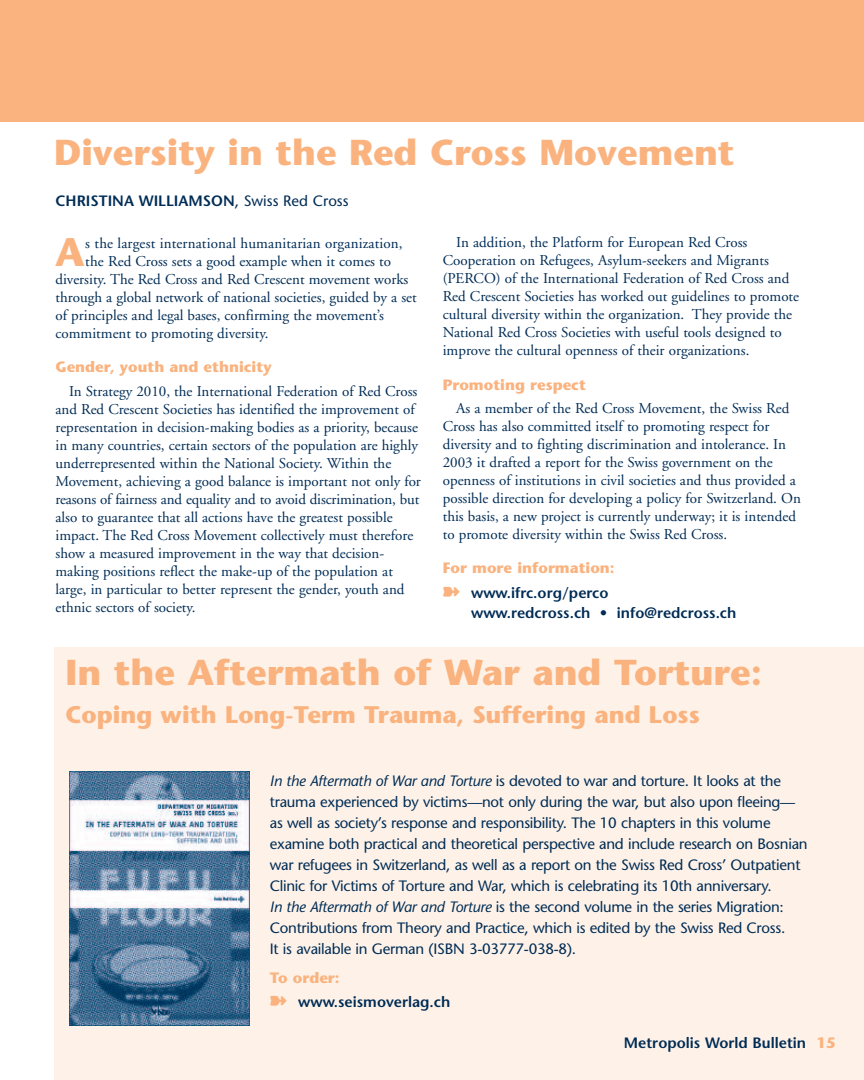
<style>
.page{position:relative;width:864px;height:1080px;background:#fff}
.page>*{position:absolute;margin:0;border:0;box-sizing:border-box;transform-origin:0 0}
.t1{font:700 39.9px "Stone Sans";color:#fab37f}
.t2{font:700 36px "Stone Sans";color:#fab37f}
.t3{font:700 24px "Stone Sans";color:#fab37f}
.t4{font:15px/18px "Adobe Garamond";color:#002c55}
.t5{font:15px/21px "Stone Sans";letter-spacing:-.015em;color:#002c55}
.t6{font:600 15px/23.4px "Stone Sans";color:#002c55}
.t7{font:700 15px/24.9px "Stone Sans";color:#fab37f}
.s1{font-weight:400}
.s2{font-weight:600;color:#002c55}
.s3{font-style:italic}
.s4{font-weight:700;color:#fab37f}
.s5{color:#fab37f}
</style>
<div class="page">
<div style="left:54px;top:647px;width:810px;height:433px;background:#fef2e8"></div>
<img style="left:69px;top:771px;width:180px;height:255px">
<div style="left:0;top:0;width:864px;height:122px;background:#fab37f"></div>
<h2 class="t2" style="left:54px;top:139px;width:682px">Diversity in the Red Cross Movement</h2>
<p class="t6" style="left:56px;top:191px;width:295px">CHRISTINA WILLIAMSON<span class="s1">, Swiss Red Cross</span></p>
<h1 class="t1" style="left:55px;top:237px;width:31px">A</h1>
<p class="t4" style="left:85px;top:236px;width:319px">s the largest international humanitarian organization,</p>
<p class="t4" style="left:85px;top:254px;width:307px">the Red Cross sets a good example when it comes to</p>
<p class="t4" style="left:56px;top:272px;width:354px">diversity. The Red Cross and Red Crescent movement works</p>
<p class="t4" style="left:56px;top:290px;width:363px">through a global network of national societies, guided by a set</p>
<p class="t4" style="left:56px;top:308px;width:330px">of principles and legal bases, confirming the movement’s</p>
<p class="t4" style="left:56px;top:326px;width:214px">commitment to promoting diversity.</p>
<p class="t7" style="left:56px;top:356px;width:218px">Gender, youth and ethnicity</p>
<p class="t4" style="left:56px;top:383px;width:367px;text-indent:14px">In Strategy 2010, the International Federation of Red Cross and Red Crescent Societies has identified the improvement of representation in decision-making bodies as a priority, because in many countries, certain sectors of the population are highly underrepresented within the National Society. Within the Movement, achieving a good balance is important not only for reasons of fairness and equality and to avoid discrimination, but also to guarantee that all actions have the greatest possible impact. The Red Cross Movement collectively must therefore show a measured improvement in the way that decision&shy;making positions reflect the make-up of the population at large, in particular to better represent the gender, youth and ethnic sectors of society.</p>
<p class="t4" style="left:443px;top:235px;width:358px;text-indent:14px">In addition, the Platform for European Red Cross Cooperation on Refugees, Asylum-seekers and Migrants (PERCO) of the International Federation of Red Cross and Red Crescent Societies has worked out guidelines to promote cultural diversity within the organization. They provide the National Red Cross Societies with useful tools designed to improve the cultural openness of their organizations.</p>
<p class="t7" style="left:443px;top:374px;width:145px">Promoting respect</p>
<p class="t4" style="left:443px;top:401px;width:360px;text-indent:14px">As a member of the Red Cross Movement, the Swiss Red Cross has also committed itself to promoting respect for diversity and to fighting discrimination and intolerance. In 2003 it drafted a report for the Swiss government on the openness of institutions in civil societies and thus provided a possible direction for developing a policy for Switzerland. On this basis, a new project is currently underway; it is intended to promote diversity within the Swiss Red Cross.</p>
<p class="t7" style="left:443px;top:557px;width:173px">For more information: ➽ <span class="s2">www.ifrc.org/perco</span></p>
<p class="t6" style="left:471px;top:602px;width:267px">www.redcross.ch • info@redcross.ch</p>
<h2 class="t2" style="left:66px;top:658px;width:698px">In the Aftermath of War and Torture:</h2>
<h3 class="t3" style="left:66px;top:705px;width:636px">Coping with Long-Term Trauma, Suffering and Loss</h3>
<p class="t5" style="left:270px;top:772px;width:539px"><span class="s3">In the Aftermath of War and Torture</span> is devoted to war and torture. It looks at the trauma experienced by victims—not only during the war, but also upon fleeing— as well as society’s response and responsibility. The 10 chapters in this volume examine both practical and theoretical perspective and include research on Bosnian war refugees in Switzerland, as well as a report on the Swiss Red Cross’ Outpatient Clinic for Victims of Torture and War, which is celebrating its 10th anniversary.<br><span class="s3">In the Aftermath of War and Torture</span> is the second volume in the series Migration:<br>Contributions from Theory and Practice, which is edited by the Swiss Red Cross.<br>It is available in German (ISBN 3-03777-038-8).</p>
<p class="t6" style="left:270px;top:968px;width:182px"><span class="s4">To order:<br></span><span class="s5">➽</span> www.seismoverlag.ch</p>
<p class="t6" style="left:624px;top:1032px;width:213px">Metropolis World Bulletin <span class="s4">15</span></p>
</div>
